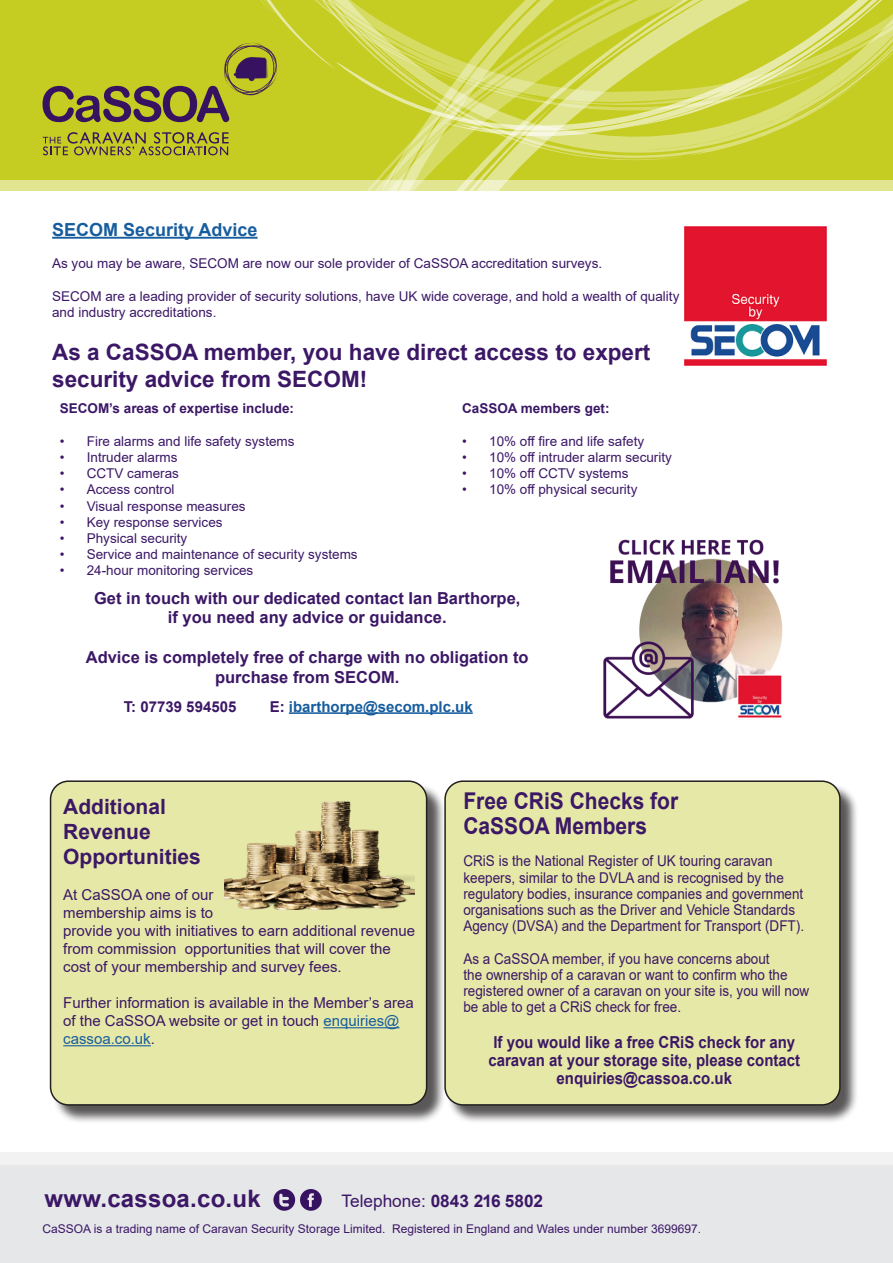
<style>
.page{position:relative;width:893px;height:1263px;background:#fff}
.page>*{position:absolute;margin:0;border:0;box-sizing:border-box;transform-origin:0 0}
.t1{font:700 24px "Arial";letter-spacing:.01em;color:#3b1766}
.t2{font:700 23.1px "Arial";color:#3b1766;scale:.91 1}
.t3{font:700 22.5px/27px "Arial";color:#3b1766}
.t4{font:700 21px/25.2px "Arial";color:#3b1766}
.t5{font:700 18px "Arial";color:#175d9e}
.t6{font:700 17.25px "Arial";color:#3b1766}
.t7{font:700 16.5px/19.8px "Arial";color:#3b1766;text-align:center}
.t8{font:700 16.5px/18px "Arial";color:#3b1766;text-align:center;scale:.91 1}
.t9{font:15px/18px "Arial";color:#3b1766}
.t10{font:700 15px "Arial";color:#175d9e}
.t11{font:700 15px "Arial";color:#3b1766}
.t12{font:14.85px/16.2px "Arial";color:#3b1766;scale:.91 1}
.t13{font:13.5px/16.2px "Arial";color:#3b1766}
.t14{font:700 13.5px "Arial";color:#3b1766}
.t15{font:12px "Arial";color:#3b1766}
.s1{color:#3b1766}
.s2{color:#175d9e}
.s3{font-weight:400}
</style>
<div class="page">
<div style="left:0;top:179px;width:893px;height:12px;background:#e2e590"></div>
<div style="left:0;top:0;width:893px;height:180px;background:#c5cc22"></div>
<svg style="left:43px;top:0;width:850px;height:191px"></svg>
<div style="left:0;top:1152px;width:893px;height:111px;background:#e6e7e9"></div>
<div style="left:273px;top:1189px;width:22px;height:22px;background:#371260;border-radius:50%"></div>
<svg style="left:279px;top:1194px;width:10px;height:12px"></svg>
<div style="left:300px;top:1189px;width:22px;height:22px;background:#371260;border-radius:50%"></div>
<svg style="left:308px;top:1193px;width:6px;height:14px"></svg>
<div style="left:0;top:1152px;width:893px;height:13px;background:#f2f2f3"></div>
<div style="left:52px;top:783px;width:394px;height:341px;background:#231f20;opacity:.75"></div>
<div style="left:51px;top:781px;width:376px;height:324px;background:#e6e8a7;border-radius:18px"></div>
<div style="left:50px;top:780px;width:377px;height:326px;border:2px solid #231f20;border-radius:18px"></div>
<hr style="left:323px;top:1027px;width:77px;height:1px;background:#175d9e">
<hr style="left:63px;top:1045px;width:88px;height:1px;background:#175d9e">
<img style="left:224px;top:801px;width:191px;height:108px">
<div style="left:447px;top:783px;width:412px;height:341px;background:#231f20;opacity:.75"></div>
<div style="left:445px;top:781px;width:395px;height:324px;background:#e6e8a7;border-radius:18px"></div>
<div style="left:444px;top:780px;width:397px;height:326px;border:2px solid #231f20;border-radius:18px"></div>
<hr style="left:52px;top:237px;width:206px;height:2px;background:#175d9e">
<img style="left:603px;top:539px;width:180px;height:180px">
<hr style="left:289px;top:712px;width:184px;height:2px;background:#175d9e">
<img style="left:684px;top:226px;width:143px;height:140px">
<p class="t5" style="left:52px;top:217px;width:207px">SECOM Security Advice</p>
<p class="t13" style="left:52px;top:255px;width:551px">As you may be aware, SECOM are now our sole provider of CaSSOA accreditation surveys.</p>
<p class="t13" style="left:52px;top:288px;width:629px">SECOM are a leading provider of security solutions, have UK wide coverage, and hold a wealth of quality and industry accreditations.</p>
<p class="t3" style="left:52px;top:339px;width:600px">As a CaSSOA member, you have direct access to expert security advice from SECOM!</p>
<p class="t14" style="left:60px;top:399px;width:236px">SECOM’s areas of expertise include:</p>
<p class="t13" style="left:60px;top:433px;width:236px">• Fire alarms and life safety systems</p>
<p class="t13" style="left:60px;top:449px;width:119px">• Intruder alarms</p>
<p class="t13" style="left:60px;top:465px;width:121px">• CCTV cameras</p>
<p class="t13" style="left:60px;top:481px;width:116px">• Access control</p>
<p class="t13" style="left:60px;top:498px;width:187px">• Visual response measures</p>
<p class="t13" style="left:60px;top:514px;width:164px">• Key response services</p>
<p class="t13" style="left:60px;top:530px;width:129px">• Physical security</p>
<p class="t13" style="left:60px;top:546px;width:299px">• Service and maintenance of security systems</p>
<p class="t13" style="left:60px;top:562px;width:195px">• 24-hour monitoring services</p>
<p class="t14" style="left:462px;top:399px;width:149px">CaSSOA members get:</p>
<p class="t13" style="left:462px;top:433px;width:184px">• 10% off fire and life safety</p>
<p class="t13" style="left:462px;top:449px;width:211px">• 10% off intruder alarm security</p>
<p class="t13" style="left:462px;top:465px;width:168px">• 10% off CCTV systems</p>
<p class="t13" style="left:462px;top:481px;width:177px">• 10% off physical security</p>
<p class="t7" style="left:94px;top:588px;width:428px">Get in touch with our dedicated contact Ian Barthorpe,</p>
<p class="t7" style="left:168px;top:608px;width:280px">if you need any advice or guidance.</p>
<p class="t7" style="left:86px;top:647px;width:444px">Advice is completely free of charge with no obligation to purchase from SECOM.</p>
<p class="t11" style="left:124px;top:696px;width:114px">T: 07739 594505</p>
<p class="t10" style="left:270px;top:696px;width:205px"><span class="s1">E:</span> ibarthorpe@secom.plc.uk</p>
<p class="t4" style="left:63px;top:794px;width:139px">Additional<br>Revenue<br>Opportunities</p>
<p class="t9" style="left:63px;top:886px;width:353px">At CaSSOA one of our<br>membership aims is to<br>provide you with initiatives to earn additional revenue from commission opportunities that will cover the cost of your membership and survey fees.</p>
<p class="t9" style="left:63px;top:994px;width:352px">Further information is available in the Member’s area of the CaSSOA website or get in touch <span class="s2">enquiries@ cassoa.co.uk</span>.</p>
<p class="t2" style="left:463px;top:784px;width:237px">Free CRiS Checks for</p>
<p class="t2" style="left:463px;top:810px;width:203px">CaSSOA Members</p>
<p class="t12" style="left:463px;top:853px;width:376px">CRiS is the National Register of UK touring caravan keepers, similar to the DVLA and is recognised by the regulatory bodies, insurance companies and government organisations such as the Driver and Vehicle Standards Agency (DVSA) and the Department for Transport (DFT).</p>
<p class="t12" style="left:463px;top:950px;width:382px">As a CaSSOA member, if you have concerns about<br>the ownership of a caravan or want to confirm who the registered owner of a caravan on your site is, you will now be able to get a CRiS check for free.</p>
<p class="t8" style="left:488px;top:1034px;width:344px">If you would like a free CRiS check for any caravan at your storage site, please contact enquiries@cassoa.co.uk</p>
<p class="t1" style="left:45px;top:1181px;width:218px">www.cassoa.co.uk</p>
<p class="t6" style="left:341px;top:1188px;width:203px"><span class="s3">Telephone:</span> 0843 216 5802</p>
<p class="t15" style="left:43px;top:1221px;width:660px">CaSSOA is a trading name of Caravan Security Storage Limited. Registered in England and Wales under number 3699697.</p>
</div>
